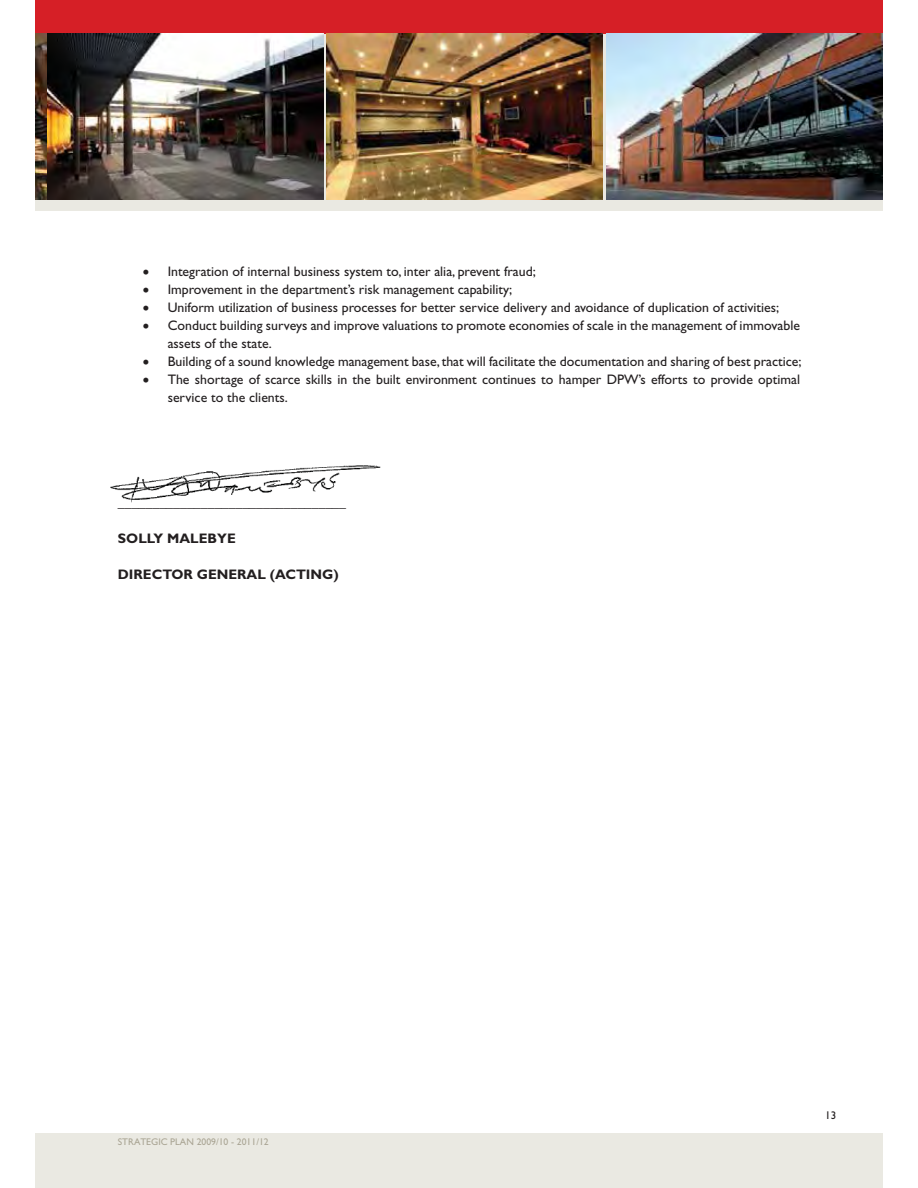
<style>
.page{position:relative;width:918px;height:1188px;background:#fff}
.page>*{position:absolute;margin:0;border:0;box-sizing:border-box;transform-origin:0 0}
.t1{font:13.8px/18px "Gill Sans Std";color:#231f20}
.t2{font:700 13.8px "Gill Sans Std";color:#231f20}
.t3{font:11.1px "Gill Sans";color:#231f20}
.t4{font:9.75px "Gill Sans";color:#aaa594}
</style>
<div class="page">
<div style="left:36px;top:1px;width:11px;height:33px;background:#d61f26"></div>
<div style="left:36px;top:34px;width:11px;height:177px;background:#eae9e2"></div>
<div style="left:36px;top:1133px;width:11px;height:55px;background:#eae9e2"></div>
<div style="left:47px;top:1px;width:835px;height:33px;background:#d61f26"></div>
<div style="left:47px;top:34px;width:835px;height:177px;background:#eae9e2"></div>
<div style="left:47px;top:1133px;width:835px;height:55px;background:#eae9e2"></div>
<img style="left:110px;top:465px;width:271px;height:38px">
<img style="left:36px;top:34px;width:287px;height:166px">
<img style="left:607px;top:34px;width:275px;height:166px">
<img style="left:327px;top:34px;width:276px;height:166px">
<p class="t1" style="left:168px;top:264px;width:635px">Integration of internal business system to, inter alia, prevent fraud;<br>Improvement in the department’s risk management capability;<br>Uniform utilization of business processes for better service delivery and avoidance of duplication of activities; Conduct building surveys and improve valuations to promote economies of scale in the management of immovable assets of the state.<br>Building of a sound knowledge management base, that will facilitate the documentation and sharing of best practice; The shortage of scarce skills in the built environment continues to hamper DPW’s efforts to provide optimal service to the clients.</p>
<p class="t2" style="left:118px;top:497px;width:230px">_________________________________</p>
<p class="t2" style="left:118px;top:533px;width:119px">SOLLY MALEBYE</p>
<p class="t2" style="left:118px;top:569px;width:222px">DIRECTOR GENERAL (ACTING)</p>
<p class="t4" style="left:118px;top:1139px;width:152px">STRATEGIC PLAN 2009/10 - 2011/12</p>
<p class="t3" style="left:825px;top:1112px;width:13px">13</p>
</div>
